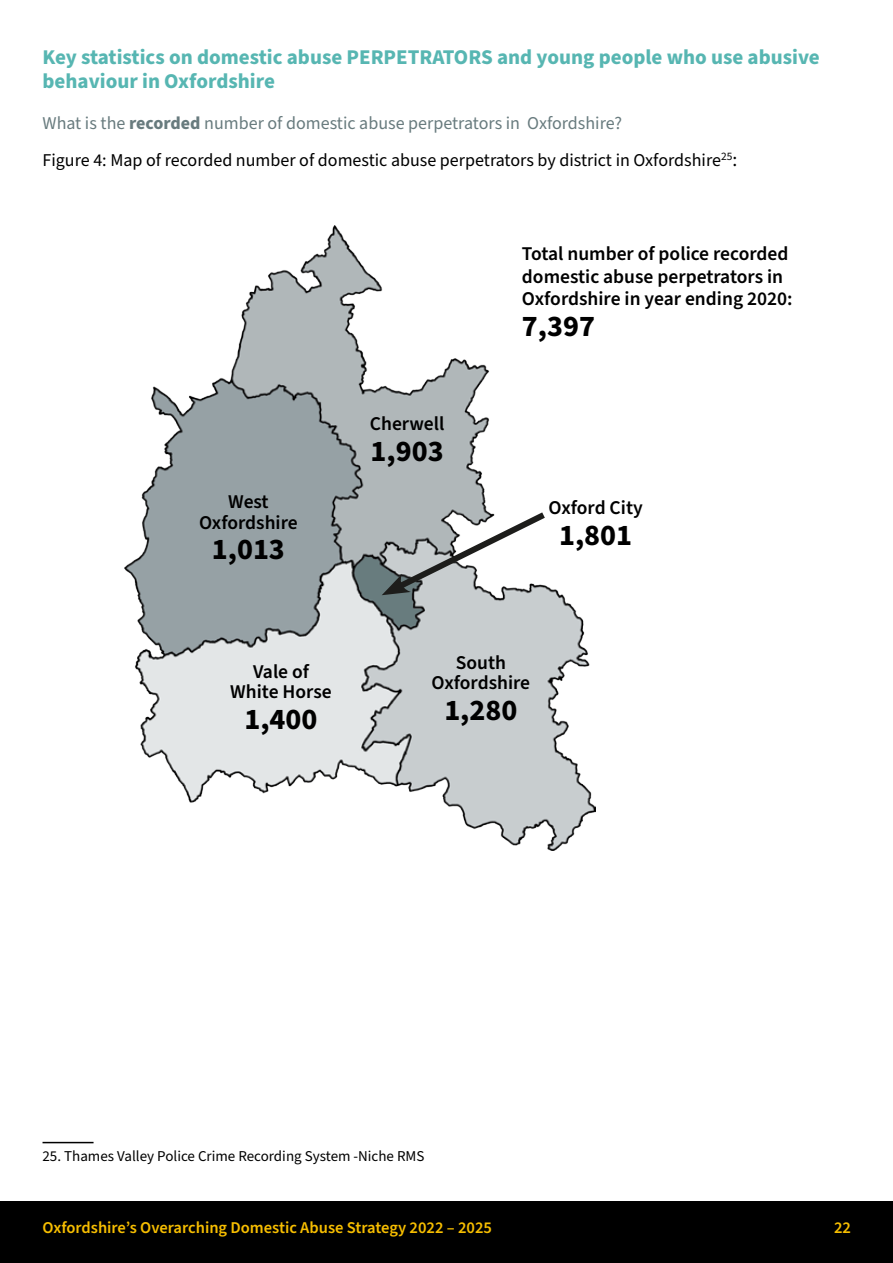
<style>
.page{position:relative;width:893px;height:1263px;background:#fff}
.page>*{position:absolute;margin:0;border:0;box-sizing:border-box;transform-origin:0 0}
.Body{font:700 30px "Source Sans Pro";color:#000}
._2nd_sub{font:700 21px/24px "Source Sans Pro";color:#57b6b2}
.Body-2{font:600 19.5px/22.5px "Source Sans Pro";color:#000}
.Body-3{font:18px "Source Sans Pro";color:#000}
.Body-4{font:18px "Source Sans Pro";color:#687b7e}
.t1{font:600 16.5px "Source Sans Pro";color:#f7be00}
.Footnote{font:15px "Source Sans Pro";color:#000}
.s1{font-weight:700}
.s2{font-size:19.5px}
</style>
<div class="page">
<div style="left:0;top:1201px;width:893px;height:62px;background:#000"></div>
<img style="left:125px;top:225px;width:470px;height:625px">
<svg style="left:382px;top:507px;width:169px;height:89px"></svg>
<hr style="left:43px;top:1142px;width:51px;height:1px;background:#000">
<p class="_2nd_sub" style="left:43px;top:46px;width:779px">Key statistics on domestic abuse PERPETRATORS and young people who use abusive behaviour in Oxfordshire</p>
<p class="Body-4" style="left:43px;top:111px;width:581px">What is the <span class="s1">recorded</span> number of domestic abuse perpetrators in Oxfordshire?</p>
<p class="Body-3" style="left:43px;top:148px;width:696px">Figure 4: Map of recorded number of domestic abuse perpetrators by district in Oxfordshire<sup>25</sup><span class="s2">:</span></p>
<p class="Body-2" style="left:228px;top:491px;width:42px">West</p>
<p class="Body-2" style="left:199px;top:511px;width:100px">Oxfordshire</p>
<p class="Body" style="left:212px;top:529px;width:75px">1,013</p>
<p class="Body-2" style="left:253px;top:661px;width:57px">Vale of</p>
<p class="Body-2" style="left:230px;top:681px;width:103px">White Horse</p>
<p class="Body" style="left:244px;top:698px;width:75px">1,400</p>
<p class="Body-2" style="left:370px;top:413px;width:76px">Cherwell</p>
<p class="Body" style="left:371px;top:431px;width:75px">1,903</p>
<p class="Body-2" style="left:522px;top:243px;width:272px">Total number of police recorded domestic abuse perpetrators in<br>Oxfordshire in year ending 2020:</p>
<p class="Body" style="left:522px;top:306px;width:75px">7,397</p>
<p class="Body-2" style="left:549px;top:497px;width:96px">Oxford City</p>
<p class="Body" style="left:559px;top:514px;width:75px">1,801</p>
<p class="Body-2" style="left:456px;top:652px;width:52px">South</p>
<p class="Body-2" style="left:431px;top:672px;width:100px">Oxfordshire</p>
<p class="Body" style="left:444px;top:690px;width:75px">1,280</p>
<p class="Footnote" style="left:43px;top:1146px;width:383px">25. Thames Valley Police Crime Recording System -Niche RMS</p>
<p class="t1" style="left:43px;top:1216px;width:451px">Oxfordshire’s Overarching Domestic Abuse Strategy 2022 – 2025</p>
<p class="t1" style="left:834px;top:1216px;width:18px">22</p>
</div>
